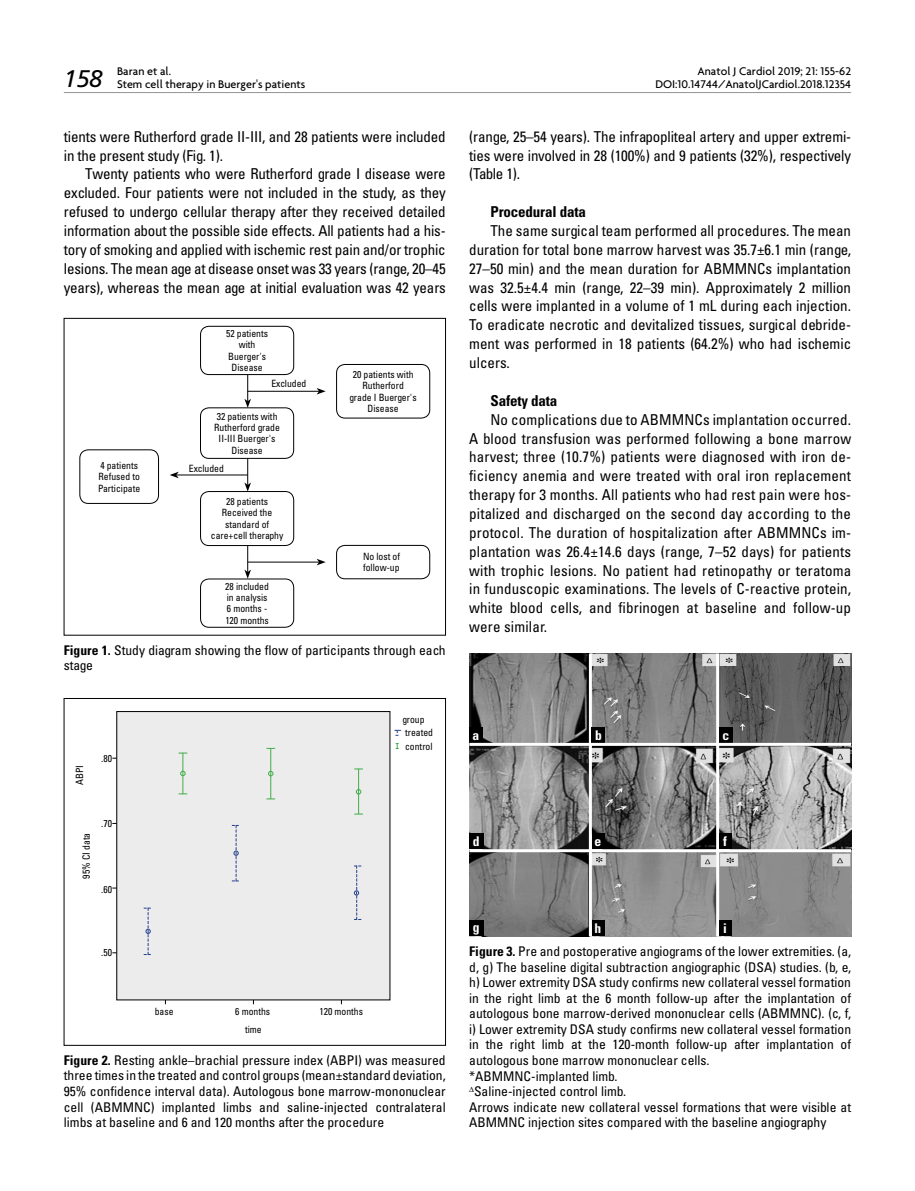
<style>
.page{position:relative;width:915px;height:1191px;background:#fff}
.page>*{position:absolute;margin:0;border:0;box-sizing:border-box;transform-origin:0 0}
.t1{font:24px "Frutiger Italic Tr";color:#000}
.t2{font:15px/18.9px "Univers Condensed Tr";letter-spacing:-.01em;color:#000;text-align:justify}
.t3{font:15px "Univers Cond Bd Tr";letter-spacing:-.01em;color:#000}
.t4{font:13.35px/15.6px "Univers Condensed Tr";color:#000}
.t5{font:13.35px "Univers Cond Bd Tr";color:#fff}
.t6{font:500 12px/13.5px "Firma";color:#000}
.t7{font:10.05px/11.2px "Univers Condensed Tr";color:#000;text-align:center}
.s1{font-family:"Univers Cond Bd Tr"}
</style>
<div class="page">
<hr style="left:64px;top:92px;width:786px;height:1px;background:#939598">
<div style="left:200px;top:326px;width:94px;height:49px;border:1px solid #000;border-radius:9px"></div>
<div style="left:336px;top:364px;width:94px;height:54px;border:1px solid #000;border-radius:9px"></div>
<div style="left:80px;top:449px;width:79px;height:54px;border:1px solid #000;border-radius:9px"></div>
<div style="left:336px;top:545px;width:94px;height:34px;border:1px solid #000;border-radius:9px"></div>
<div style="left:200px;top:407px;width:94px;height:51px;border:1px solid #000;border-radius:9px"></div>
<div style="left:200px;top:491px;width:94px;height:55px;border:1px solid #000;border-radius:9px"></div>
<div style="left:200px;top:579px;width:94px;height:48px;border:1px solid #000;border-radius:9px"></div>
<svg style="left:244px;top:375px;width:7px;height:33px"></svg>
<hr style="left:247px;top:391px;width:72px;height:1px;background:#000">
<svg style="left:316px;top:388px;width:9px;height:6px"></svg>
<svg style="left:244px;top:458px;width:7px;height:33px"></svg>
<hr style="left:176px;top:475px;width:72px;height:1px;background:#000">
<svg style="left:170px;top:472px;width:9px;height:6px"></svg>
<svg style="left:244px;top:545px;width:7px;height:33px"></svg>
<hr style="left:247px;top:562px;width:72px;height:1px;background:#000">
<svg style="left:316px;top:559px;width:9px;height:6px"></svg>
<div style="left:117px;top:711px;width:273px;height:289px;background:#ececec"></div>
<svg style="left:395px;top:743px;width:3px;height:6px"></svg>
<svg style="left:394px;top:730px;width:7px;height:6px"></svg>
<svg style="left:354px;top:865px;width:7px;height:55px"></svg>
<svg style="left:232px;top:825px;width:7px;height:56px"></svg>
<svg style="left:144px;top:907px;width:7px;height:48px"></svg>
<hr style="left:182px;top:753px;width:1px;height:41px;background:#41ad49">
<svg style="left:180px;top:771px;width:5px;height:5px"></svg>
<hr style="left:270px;top:748px;width:1px;height:51px;background:#41ad49">
<svg style="left:268px;top:771px;width:5px;height:5px"></svg>
<hr style="left:358px;top:768px;width:1px;height:46px;background:#41ad49">
<svg style="left:356px;top:789px;width:5px;height:5px"></svg>
<img style="left:469px;top:653px;width:381px;height:283px">
<hr style="left:588px;top:653px;width:3px;height:283px;background:#fff">
<hr style="left:716px;top:653px;width:3px;height:283px;background:#fff">
<div style="left:469px;top:727px;width:13px;height:16px;background:#000"></div>
<div style="left:469px;top:833px;width:14px;height:16px;background:#000"></div>
<div style="left:469px;top:920px;width:14px;height:16px;background:#000"></div>
<div style="left:591px;top:727px;width:14px;height:16px;background:#000"></div>
<div style="left:591px;top:833px;width:13px;height:16px;background:#000"></div>
<div style="left:591px;top:920px;width:13px;height:16px;background:#000"></div>
<div style="left:719px;top:727px;width:13px;height:16px;background:#000"></div>
<div style="left:719px;top:833px;width:12px;height:16px;background:#000"></div>
<div style="left:719px;top:920px;width:12px;height:16px;background:#000"></div>
<hr style="left:469px;top:849px;width:381px;height:3px;background:#fff">
<hr style="left:469px;top:743px;width:381px;height:3px;background:#fff">
<p class="t6" style="left:117px;top:64px;width:190px">Baran et al.<br>Stem cell therapy in Buerger's patients</p>
<p class="t6" style="left:697px;top:64px;width:155px">Anatol J Cardiol 2019; 21: 155-62</p>
<h1 class="t1" style="left:64px;top:65px;width:40px">158</h1>
<p class="t6" style="left:655px;top:78px;width:197px">DOI:10.14744/AnatolJCardiol.2018.12354</p>
<p class="t2" style="left:64px;top:126px;width:383px">tients were Rutherford grade II-III, and 28 patients were included in the present study (Fig. 1).</p>
<p class="t2" style="left:64px;top:164px;width:383px;text-indent:21px">Twenty patients who were Rutherford grade I disease were excluded. Four patients were not included in the study, as they refused to undergo cellular therapy after they received detailed information about the possible side effects. All patients had a his&shy;tory of smoking and applied with ischemic rest pain and/or trophic lesions. The mean age at disease onset was 33 years (range, 20–45 years), whereas the mean age at initial evaluation was 42 years</p>
<p class="t7" style="left:98px;top:459px;width:44px;text-align:left">4 patients<br>Refused to<br>Participate</p>
<p class="t7" style="left:226px;top:327px;width:43px">52 patients with<br>Buerger's<br>Disease</p>
<p class="t7" style="left:271px;top:377px;width:37px">Excluded</p>
<p class="t7" style="left:214px;top:410px;width:67px">32 patients with<br>Rutherford grade<br>II-III Buerger's<br>Disease</p>
<p class="t7" style="left:189px;top:462px;width:37px">Excluded</p>
<p class="t7" style="left:211px;top:496px;width:74px">28 patients<br>Received the standard of care+cell theraphy</p>
<p class="t7" style="left:225px;top:580px;width:45px;text-align:left">28 included in analysis<br>6 months -<br>120 months</p>
<p class="t7" style="left:349px;top:368px;width:69px">20 patients with<br>Rutherford<br>grade I Buerger's<br>Disease</p>
<p class="t7" style="left:363px;top:550px;width:39px;text-align:left">No lost of follow-up</p>
<p class="t4" style="left:64px;top:642px;width:383px"><span class="s1">Figure 1.</span> Study diagram showing the flow of participants through each stage</p>
<p class="t7" style="left:74px;top:785px;width:21px;rotate:-90deg">ABPI</p>
<p class="t7" style="left:101px;top:753px;width:12px">.80</p>
<p class="t7" style="left:80px;top:878px;width:47px;rotate:-90deg">95% CI data</p>
<p class="t7" style="left:101px;top:818px;width:12px">.70</p>
<p class="t7" style="left:101px;top:883px;width:12px">.60</p>
<p class="t7" style="left:101px;top:947px;width:12px">.50</p>
<p class="t7" style="left:402px;top:712px;width:32px;line-height:13.4px;text-align:left">group treated control</p>
<p class="t7" style="left:155px;top:1006px;width:20px">base</p>
<p class="t7" style="left:235px;top:1006px;width:36px">6 months</p>
<p class="t7" style="left:319px;top:1006px;width:45px">120 months</p>
<p class="t7" style="left:245px;top:1023px;width:18px">time</p>
<p class="t4" style="left:64px;top:1052px;width:383px;text-align:justify"><span class="s1">Figure 2.</span> Resting ankle–brachial pressure index (ABPI) was measured three times in the treated and control groups (mean±standard deviation, 95% confidence interval data). Autologous bone marrow-mononuclear cell (ABMMNC) implanted limbs and saline-injected contralateral limbs at baseline and 6 and 120 months after the procedure</p>
<p class="t2" style="left:469px;top:126px;width:383px">(range, 25–54 years). The infrapopliteal artery and upper extremi&shy;ties were involved in 28 (100%) and 9 patients (32%), respectively (Table 1).</p>
<p class="t3" style="left:490px;top:203px;width:97px">Procedural data</p>
<p class="t2" style="left:469px;top:221px;width:383px;text-indent:21px">The same surgical team performed all procedures. The mean duration for total bone marrow harvest was 35.7±6.1 min (range, 27–50 min) and the mean duration for ABMMNCs implantation was 32.5±4.4 min (range, 22–39 min). Approximately 2 million cells were implanted in a volume of 1 mL during each injection.<br>To eradicate necrotic and devitalized tissues, surgical debride&shy;ment was performed in 18 patients (64.2%) who had ischemic ulcers.</p>
<p class="t3" style="left:490px;top:391px;width:68px">Safety data</p>
<p class="t2" style="left:469px;top:409px;width:383px;text-indent:21px">No complications due to ABMMNCs implantation occurred.<br>A blood transfusion was performed following a bone marrow harvest; three (10.7%) patients were diagnosed with iron de&shy;ficiency anemia and were treated with oral iron replacement therapy for 3 months. All patients who had rest pain were hos&shy;pitalized and discharged on the second day according to the protocol. The duration of hospitalization after ABMMNCs im&shy;plantation was 26.4±14.6 days (range, 7–52 days) for patients with trophic lesions. No patient had retinopathy or teratoma in funduscopic examinations. The levels of C-reactive protein, white blood cells, and fibrinogen at baseline and follow-up were similar.</p>
<p class="t5" style="left:472px;top:727px;width:8px">a</p>
<p class="t5" style="left:473px;top:833px;width:8px">d</p>
<p class="t5" style="left:595px;top:727px;width:8px">b</p>
<p class="t5" style="left:722px;top:727px;width:8px">c</p>
<p class="t5" style="left:594px;top:833px;width:8px">e</p>
<p class="t5" style="left:723px;top:833px;width:5px">f</p>
<p class="t5" style="left:473px;top:919px;width:8px">g</p>
<p class="t5" style="left:594px;top:920px;width:8px">h</p>
<p class="t5" style="left:723px;top:920px;width:5px">i</p>
<p class="t4" style="left:469px;top:943px;width:383px"><span class="s1">Figure 3.</span> Pre and postoperative angiograms of the lower extremities. (a, d, g) The baseline digital subtraction angiographic (DSA) studies. (b, e, h) Lower extremity DSA study confirms new collateral vessel formation in the right limb at the 6 month follow-up after the implantation of autologous bone marrow-derived mononuclear cells (ABMMNC). (c, f, i) Lower extremity DSA study confirms new collateral vessel formation in the right limb at the 120-month follow-up after implantation of autologous bone marrow mononuclear cells.<br>*ABMMNC-implanted limb.<br><sup>∆</sup>Saline-injected control limb.<br>Arrows indicate new collateral vessel formations that were visible at ABMMNC injection sites compared with the baseline angiography</p>
</div>
